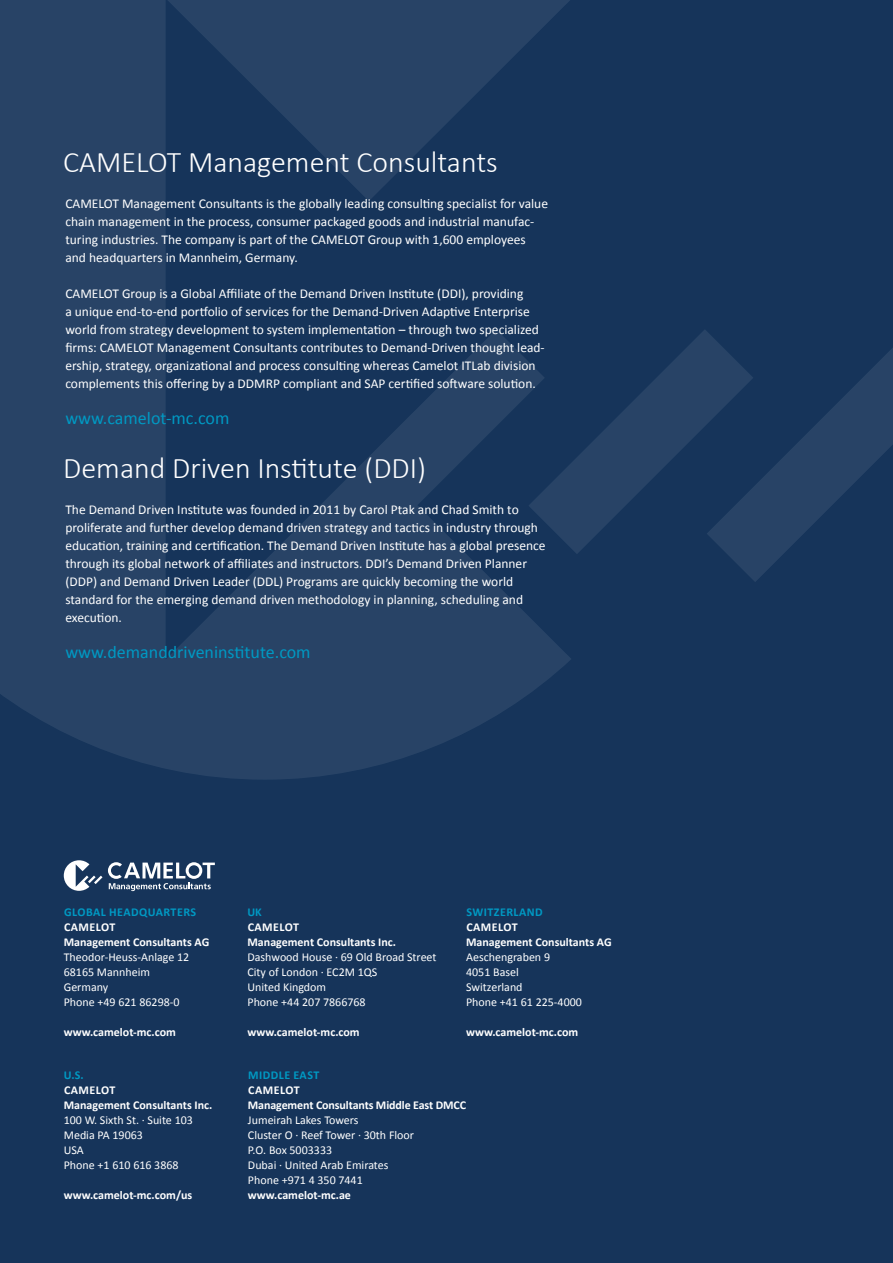
<style>
.page{position:relative;width:893px;height:1263px;background:#16345a}
.page>*{position:absolute;margin:0;border:0;box-sizing:border-box;transform-origin:0 0}
.t1{font:300 30px "Calibri";color:#fff}
.t2{font:18px "Calibri";color:#0099c3}
.t3{font:13.5px/18px "Calibri";color:#fff}
.t4{font:12px/15px "Calibri";color:#fff}
.t5{font:700 12px/15px "Calibri";color:#fff}
.t6{font:700 12px "Calibri";letter-spacing:.04em;color:#0099c3}
</style>
<div class="page">
<svg style="left:0;top:0;width:571px;height:780px;fill:#284366"></svg>
<svg style="left:728px;top:348px;width:165px;height:234px"></svg>
<svg style="left:528px;top:329px;width:225px;height:225px"></svg>
<svg style="left:64px;top:860px;width:151px;height:31px"></svg>
<h1 class="t1" style="left:63px;top:143px;width:436px">CAMELOT Management Consultants</h1>
<p class="t3" style="left:65px;top:194px;width:484px">CAMELOT Management Consultants is the globally leading consulting specialist for value chain management in the process, consumer packaged goods and industrial manufac&shy;turing industries. The company is part of the CAMELOT Group with 1,600 employees and headquarters in Mannheim, Germany.</p>
<p class="t3" style="left:65px;top:284px;width:481px">CAMELOT Group is a Global Affiliate of the Demand Driven Institute (DDI), providing<br>a unique end-to-end portfolio of services for the Demand-Driven Adaptive Enterprise world from strategy development to system implementation – through two specialized firms: CAMELOT Management Consultants contributes to Demand-Driven thought lead&shy;ership, strategy, organizational and process consulting whereas Camelot ITLab division complements this offering by a DDMRP compliant and SAP certified software solution.</p>
<h2 class="t2" style="left:65px;top:411px;width:166px">www.camelot-mc.com</h2>
<h1 class="t1" style="left:63px;top:449px;width:364px">Demand Driven Institute (DDI)</h1>
<p class="t3" style="left:65px;top:500px;width:482px">The Demand Driven Institute was founded in 2011 by Carol Ptak and Chad Smith to proliferate and further develop demand driven strategy and tactics in industry through education, training and certification. The Demand Driven Institute has a global presence through its global network of affiliates and instructors. DDI’s Demand Driven Planner (DDP) and Demand Driven Leader (DDL) Programs are quickly becoming the world standard for the emerging demand driven methodology in planning, scheduling and execution.</p>
<h2 class="t2" style="left:65px;top:639px;width:247px">www.demanddriveninstitute.com</h2>
<p class="t6" style="left:64px;top:903px;width:134px">GLOBAL HEADQUARTERS</p>
<p class="t5" style="left:64px;top:919px;width:147px">CAMELOT<br>Management Consultants AG</p>
<p class="t4" style="left:64px;top:950px;width:127px">Theodor-Heuss-Anlage 12<br>68165 Mannheim<br>Germany<br>Phone +49 621 86298-0</p>
<p class="t5" style="left:64px;top:1024px;width:114px">www.camelot-mc.com</p>
<p class="t6" style="left:64px;top:1066px;width:21px">U.S.</p>
<p class="t5" style="left:64px;top:1082px;width:150px">CAMELOT<br>Management Consultants Inc.</p>
<p class="t4" style="left:64px;top:1113px;width:131px">100 W. Sixth St. · Suite 103<br>Media PA 19063<br>USA<br>Phone +1 610 616 3868</p>
<p class="t5" style="left:64px;top:1187px;width:130px">www.camelot-mc.com/us</p>
<p class="t6" style="left:247px;top:903px;width:16px">UK</p>
<p class="t5" style="left:247px;top:919px;width:150px">CAMELOT<br>Management Consultants Inc.</p>
<p class="t4" style="left:247px;top:950px;width:191px">Dashwood House · 69 Old Broad Street<br>City of London · EC2M 1QS<br>United Kingdom<br>Phone +44 207 7866768</p>
<p class="t5" style="left:247px;top:1024px;width:114px">www.camelot-mc.com</p>
<p class="t6" style="left:466px;top:903px;width:78px">SWITZERLAND</p>
<p class="t5" style="left:466px;top:919px;width:147px">CAMELOT<br>Management Consultants AG</p>
<p class="t4" style="left:466px;top:950px;width:117px">Aeschengraben 9<br>4051 Basel<br>Switzerland<br>Phone +41 61 225-4000</p>
<p class="t5" style="left:466px;top:1024px;width:114px">www.camelot-mc.com</p>
<p class="t6" style="left:248px;top:1066px;width:73px">MIDDLE EAST</p>
<p class="t5" style="left:248px;top:1082px;width:220px">CAMELOT<br>Management Consultants Middle East DMCC</p>
<p class="t4" style="left:248px;top:1113px;width:168px">Jumeirah Lakes Towers<br>Cluster O · Reef Tower · 30th Floor<br>P.O. Box 5003333<br>Dubai · United Arab Emirates<br>Phone +971 4 350 7441</p>
<p class="t5" style="left:248px;top:1187px;width:105px">www.camelot-mc.ae</p>
</div>
